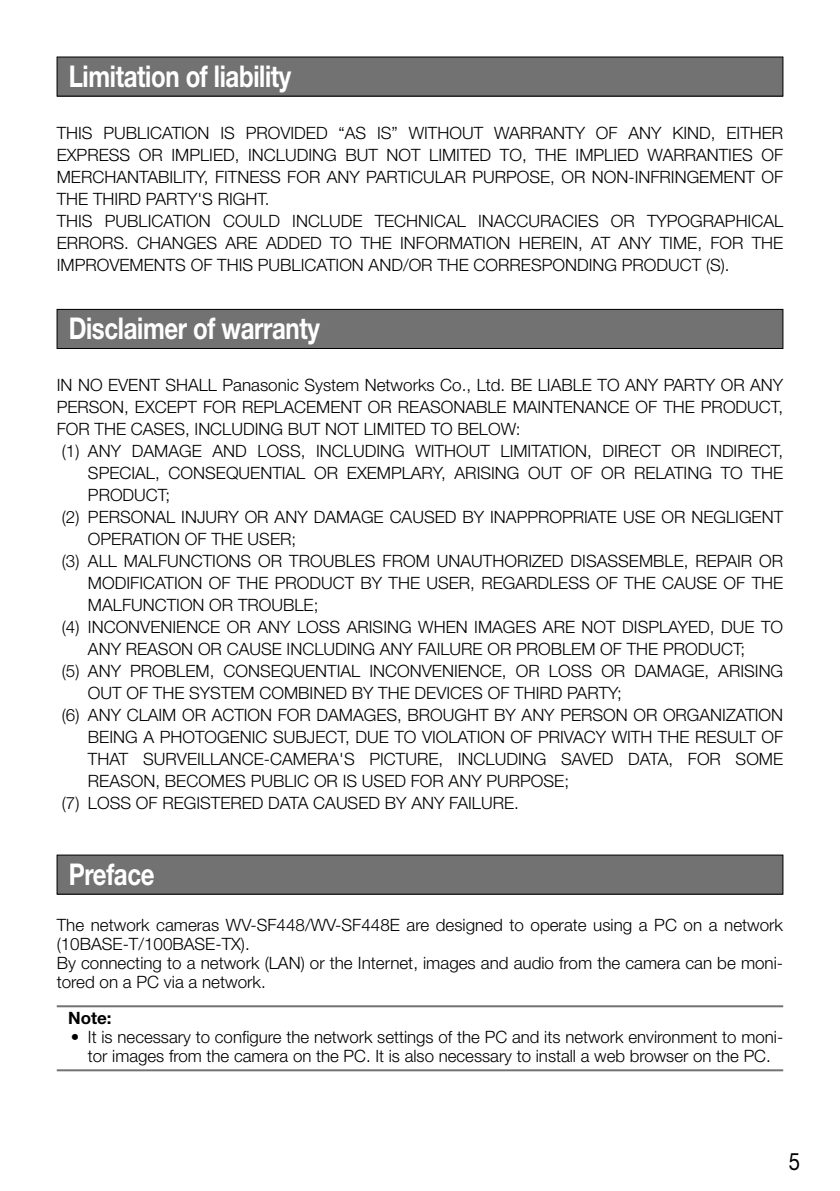
<style>
.page{position:relative;width:840px;height:1191px;background:#fff}
.page>*{position:absolute;margin:0;border:0;box-sizing:border-box;transform-origin:0 0}
.t1{font:700 30px "Helvetica Neue LT Std";letter-spacing:-.015em;color:#fff;scale:.8 1}
.t2{font:24px "Helvetica Neue LT Std";color:#000;scale:.85 1}
.t3{font:300 17px/22px "Helvetica Neue LT Std";color:#000}
.t4{font:700 17px "Helvetica Neue LT Std";color:#000}
</style>
<div class="page">
<div style="left:57px;top:57px;width:725px;height:39px;background:#727272"></div>
<div style="left:57px;top:57px;width:725px;height:39px;border:1px solid #000"></div>
<div style="left:57px;top:309px;width:725px;height:39px;background:#727272"></div>
<div style="left:57px;top:309px;width:725px;height:40px;border:1px solid #000"></div>
<hr style="left:57px;top:1005px;width:725px;height:2px;background:#727272">
<hr style="left:57px;top:1069px;width:725px;height:2px;background:#727272">
<div style="left:57px;top:855px;width:725px;height:39px;background:#727272"></div>
<div style="left:57px;top:854px;width:725px;height:40px;border:1px solid #000"></div>
<h1 class="t1" style="left:69px;top:58px;width:280px">Limitation of liability</h1>
<p class="t3" style="left:57px;top:121px;width:727px">THIS PUBLICATION IS PROVIDED “AS IS” WITHOUT WARRANTY OF ANY KIND, EITHER EXPRESS OR IMPLIED, INCLUDING BUT NOT LIMITED TO, THE IMPLIED WARRANTIES OF MERCHANTABILITY, FITNESS FOR ANY PARTICULAR PURPOSE, OR NON-INFRINGEMENT OF THE THIRD PARTY'S RIGHT.<br>THIS PUBLICATION COULD INCLUDE TECHNICAL INACCURACIES OR TYPOGRAPHICAL ERRORS. CHANGES ARE ADDED TO THE INFORMATION HEREIN, AT ANY TIME, FOR THE IMPROVEMENTS OF THIS PUBLICATION AND/OR THE CORRESPONDING PRODUCT (S).</p>
<h1 class="t1" style="left:69px;top:310px;width:315px">Disclaimer of warranty</h1>
<p class="t3" style="left:57px;top:374px;width:727px">IN NO EVENT SHALL Panasonic System Networks Co., Ltd. BE LIABLE TO ANY PARTY OR ANY</p>
<p class="t3" style="left:57px;top:396px;width:727px">PERSON, EXCEPT FOR REPLACEMENT OR REASONABLE MAINTENANCE OF THE PRODUCT,</p>
<p class="t3" style="left:57px;top:418px;width:465px">FOR THE CASES, INCLUDING BUT NOT LIMITED TO BELOW:</p>
<p class="t3" style="left:62px;top:440px;width:722px">(1) ANY DAMAGE AND LOSS, INCLUDING WITHOUT LIMITATION, DIRECT OR INDIRECT,</p>
<p class="t3" style="left:88px;top:462px;width:696px">SPECIAL, CONSEQUENTIAL OR EXEMPLARY, ARISING OUT OF OR RELATING TO THE</p>
<p class="t3" style="left:88px;top:484px;width:84px">PRODUCT;</p>
<p class="t3" style="left:62px;top:506px;width:722px">(2) PERSONAL INJURY OR ANY DAMAGE CAUSED BY INAPPROPRIATE USE OR NEGLIGENT</p>
<p class="t3" style="left:88px;top:528px;width:209px">OPERATION OF THE USER;</p>
<p class="t3" style="left:62px;top:550px;width:722px">(3) ALL MALFUNCTIONS OR TROUBLES FROM UNAUTHORIZED DISASSEMBLE, REPAIR OR</p>
<p class="t3" style="left:88px;top:572px;width:696px">MODIFICATION OF THE PRODUCT BY THE USER, REGARDLESS OF THE CAUSE OF THE</p>
<p class="t3" style="left:88px;top:594px;width:232px">MALFUNCTION OR TROUBLE;</p>
<p class="t3" style="left:62px;top:616px;width:722px">(4) INCONVENIENCE OR ANY LOSS ARISING WHEN IMAGES ARE NOT DISPLAYED, DUE TO</p>
<p class="t3" style="left:88px;top:638px;width:658px">ANY REASON OR CAUSE INCLUDING ANY FAILURE OR PROBLEM OF THE PRODUCT;</p>
<p class="t3" style="left:62px;top:660px;width:722px">(5) ANY PROBLEM, CONSEQUENTIAL INCONVENIENCE, OR LOSS OR DAMAGE, ARISING</p>
<p class="t3" style="left:88px;top:682px;width:535px">OUT OF THE SYSTEM COMBINED BY THE DEVICES OF THIRD PARTY;</p>
<p class="t3" style="left:62px;top:704px;width:722px">(6) ANY CLAIM OR ACTION FOR DAMAGES, BROUGHT BY ANY PERSON OR ORGANIZATION</p>
<p class="t3" style="left:88px;top:726px;width:696px">BEING A PHOTOGENIC SUBJECT, DUE TO VIOLATION OF PRIVACY WITH THE RESULT OF</p>
<p class="t3" style="left:88px;top:748px;width:696px">THAT SURVEILLANCE-CAMERA'S PICTURE, INCLUDING SAVED DATA, FOR SOME</p>
<p class="t3" style="left:88px;top:770px;width:482px">REASON, BECOMES PUBLIC OR IS USED FOR ANY PURPOSE;</p>
<p class="t3" style="left:62px;top:792px;width:458px">(7) LOSS OF REGISTERED DATA CAUSED BY ANY FAILURE.</p>
<h1 class="t1" style="left:69px;top:855px;width:109px">Preface</h1>
<p class="t3" style="left:57px;top:915px;width:727px;line-height:19px">The network cameras WV-SF448/WV-SF448E are designed to operate using a PC on a network (10BASE-T/100BASE-TX).<br>By connecting to a network (LAN) or the Internet, images and audio from the camera can be moni&shy;tored on a PC via a network.</p>
<p class="t4" style="left:68px;top:1007px;width:45px">Note:</p>
<p class="t3" style="left:71px;top:1027px;width:713px;line-height:19px;text-align:center">• It is necessary to configure the network settings of the PC and its network environment to moni&shy;tor images from the camera on the PC. It is also necessary to install a web browser on the PC.</p>
<h2 class="t2" style="left:788px;top:1146px;width:15px">5</h2>
</div>
